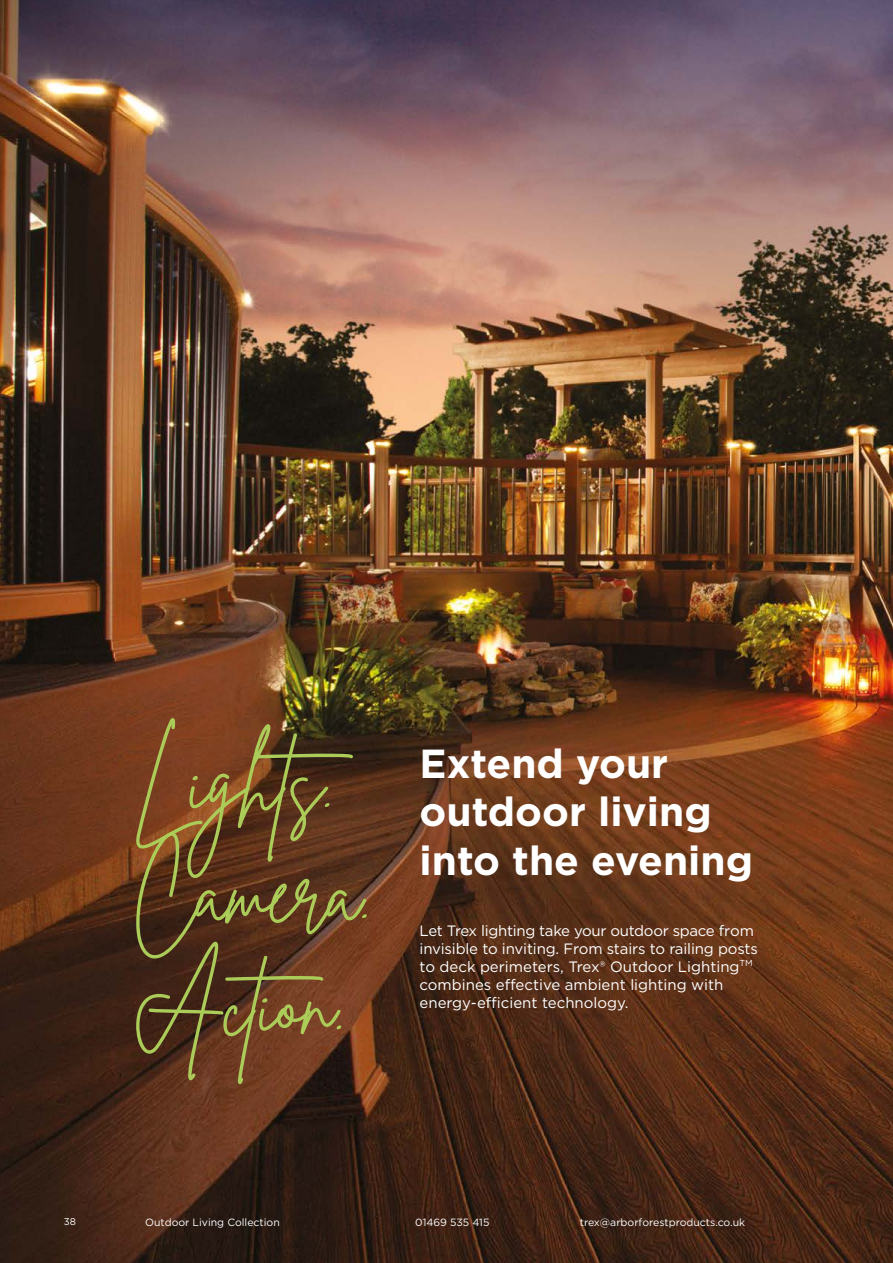
<style>
.page{position:relative;width:893px;height:1263px;background:#fff}
.page>*{position:absolute;margin:0;border:0;box-sizing:border-box;transform-origin:0 0}
.t1{font:87.3px/111.1px "Brittany Signature";letter-spacing:-.02em;color:#abcc58;text-align:justify}
.t2{font:700 40.5px/48.6px "Gotham";color:#fff}
.t3{font:15px/18px "Gotham";letter-spacing:-.01em;color:#fff}
.t4{font:10.5px "Gotham";color:#fff}
.t5{font:9.75px "Gotham";color:#fff}
</style>
<div class="page">
<img style="left:0;top:0;width:893px;height:1263px">
<h1 class="t1" style="left:132px;top:721px;width:246px">Lights.<br>Camera.<br>Action.</h1>
<h2 class="t2" style="left:420px;top:739px;width:335px">Extend your outdoor living into the evening</h2>
<p class="t3" style="left:420px;top:922px;width:340px">Let Trex lighting take your outdoor space from invisible to inviting. From stairs to railing posts to deck perimeters, Trex® Outdoor Lighting<sup>TM </sup>combines effective ambient lighting with energy-efficient technology.</p>
<p class="t5" style="left:64px;top:1215px;width:14px">38</p>
<p class="t4" style="left:145px;top:1215px;width:136px">Outdoor Living Collection</p>
<p class="t4" style="left:415px;top:1215px;width:76px">01469 535 415</p>
<p class="t4" style="left:580px;top:1215px;width:167px">trex@arborforestproducts.co.uk</p>
</div>
